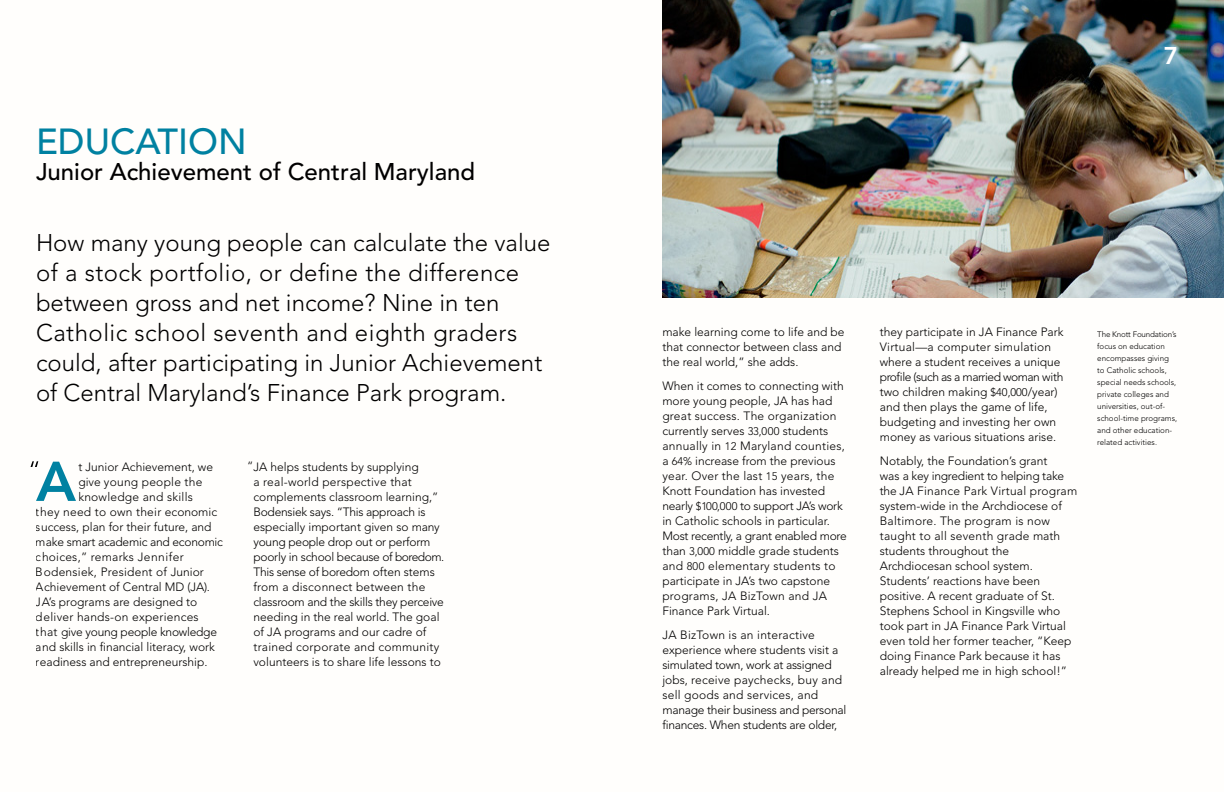
<style>
.page{position:relative;width:1224px;height:792px;background:#fff}
.page>*{position:absolute;margin:0;border:0;box-sizing:border-box;transform-origin:0 0}
.t1{font:800 55.4px "Avenir LT Std";color:#0081a1}
.t2{font:500 36px "Avenir LT Std";color:#0081a1}
.t3{font:300 24px/30px "Avenir LT Std";color:#000}
.t4{font:500 24px "Avenir LT Std";color:#000}
.t5{font:800 24px "Avenir LT Std";color:#fff}
.t6{font:300 12px/15px "Avenir LT Std";color:#000}
.t7{font:300 12px "Avenir LT Std";letter-spacing:.02em;color:#000}
.t8{font:300 12px "Avenir LT Std";letter-spacing:-.02em;color:#000}
.t9{font:300 8px/12px "Avenir LT Std";color:#000}
.s1{font-size:11px}
</style>
<div class="page">
<svg style="left:31px;top:461px;width:7px;height:6px"></svg>
<img style="left:663px;top:0;width:561px;height:297px">
<h2 class="t2" style="left:36px;top:121px;width:212px">EDUCATION</h2>
<h3 class="t4" style="left:36px;top:158px;width:441px">Junior Achievement of Central Maryland</h3>
<p class="t3" style="left:36px;top:228px;width:516px">How many young people can calculate the value of a stock portfolio, or define the difference between gross and net income? Nine in ten Catholic school seventh and eighth graders could, after participating in Junior Achievement of Central Maryland’s Finance Park program.</p>
<h1 class="t1" style="left:36px;top:449px;width:42px">A</h1>
<p class="t6" style="left:78px;top:459px;width:136px">t Junior Achievement, we</p>
<p class="t7" style="left:78px;top:475px;width:126px">give young people the</p>
<p class="t7" style="left:78px;top:490px;width:116px">knowledge and skills</p>
<p class="t7" style="left:36px;top:505px;width:183px">they need to own their economic</p>
<p class="t6" style="left:36px;top:519px;width:177px">success, plan for their future, and</p>
<p class="t8" style="left:36px;top:535px;width:189px">make smart academic and economic</p>
<p class="t7" style="left:36px;top:550px;width:149px">choices,” remarks Jennifer</p>
<p class="t7" style="left:36px;top:565px;width:169px">Bodensiek, President of Junior</p>
<p class="t6" style="left:36px;top:579px;width:176px">Achievement of Central MD (JA).</p>
<p class="t6" style="left:36px;top:594px;width:163px">JA’s programs are designed to</p>
<p class="t7" style="left:36px;top:610px;width:164px">deliver hands-on experiences</p>
<p class="t8" style="left:36px;top:625px;width:183px">that give young people knowledge</p>
<p class="t6" style="left:36px;top:639px;width:180px">and skills in financial literacy, work</p>
<p class="t6" style="left:36px;top:654px;width:173px">readiness and entrepreneurship.</p>
<p class="t6" style="left:253px;top:459px;width:192px;text-indent:-6px">“JA helps students by supplying<br>a real-world perspective that complements classroom learning,” Bodensiek says. “This approach is especially important given so many young people drop out or perform poorly in school because of boredom.<br>This sense of boredom often stems from a disconnect between the classroom and the skills they perceive needing in the real world. The goal of JA programs and our cadre of trained corporate and community volunteers is to share life lessons to</p>
<h3 class="t5" style="left:1164px;top:42px;width:16px">7</h3>
<p class="t6" style="left:662px;top:324px;width:184px">make learning come to life and be that connector between class and the real world,” she adds.</p>
<p class="t6" style="left:662px;top:378px;width:186px">When it comes to connecting with more young people, JA has had great success. The organization currently serves <span class="s1">33,000</span> students annually in <span class="s1">12</span> Maryland counties, a <span class="s1">64%</span> increase from the previous year. Over the last <span class="s1">15</span> years, the<br>Knott Foundation has invested nearly <span class="s1">$100,000</span> to support JA’s work in Catholic schools in particular.<br>Most recently, a grant enabled more than <span class="s1">3,000</span> middle grade students and <span class="s1">800</span> elementary students to participate in JA’s two capstone programs, JA BizTown and JA<br>Finance Park Virtual.</p>
<p class="t6" style="left:662px;top:627px;width:185px">JA BizTown is an interactive experience where students visit a simulated town, work at assigned jobs, receive paychecks, buy and sell goods and services, and manage their business and personal finances. When students are older,</p>
<p class="t6" style="left:880px;top:324px;width:185px">they participate in JA Finance Park Virtual—a computer simulation where a student receives a unique profile (such as a married woman with two children making <span class="s1">$40,000</span>/year) and then plays the game of life, budgeting and investing her own money as various situations arise.</p>
<p class="t6" style="left:880px;top:453px;width:199px">Notably, the Foundation’s grant<br>was a key ingredient to helping take the JA Finance Park Virtual program system-wide in the Archdiocese of<br>Baltimore. The program is now taught to all seventh grade math students throughout the<br>Archdiocesan school system.<br>Students’ reactions have been positive. A recent graduate of St.<br>Stephens School in Kingsville who took part in JA Finance Park Virtual even told her former teacher, “Keep doing Finance Park because it has already helped me in high school!”</p>
<p class="t9" style="left:1097px;top:328px;width:81px">The Knott Foundation’s focus on education encompasses giving to Catholic schools, special needs schools, private colleges and universities, out-of&shy;school-time programs, and other education&shy;related activities.</p>
</div>
